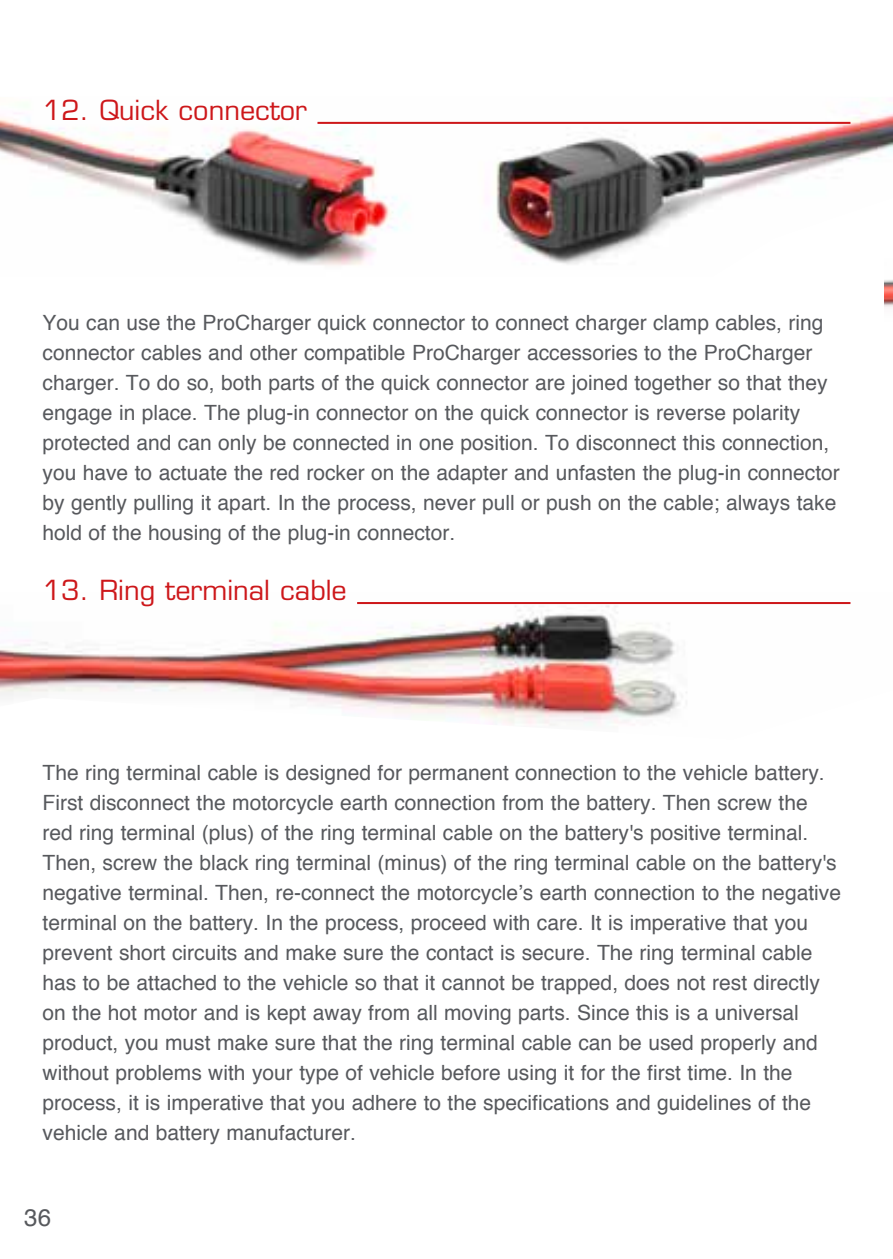
<style>
.page{position:relative;width:893px;height:1259px;background:#fff}
.page>*{position:absolute;margin:0;border:0;box-sizing:border-box;transform-origin:0 0}
.t1{font:27px "Eurostile";color:#cd171a}
.t2{font:24px "Helvetica";color:#57595d}
.t3{font:21px/30px "Helvetica";color:#57595d}
</style>
<div class="page">
<img style="left:884px;top:280px;width:9px;height:27px">
<img style="left:0;top:107px;width:893px;height:159px">
<img style="left:0;top:602px;width:851px;height:124px">
<hr style="left:317px;top:122px;width:533px;height:2px;background:#cd171a">
<hr style="left:357px;top:602px;width:493px;height:2px;background:#cd171a">
<p class="t1" style="left:43px;top:94px;width:266px">12. Quick connector</p>
<p class="t3" style="left:43px;top:308px;width:799px">You can use the ProCharger quick connector to connect charger clamp cables, ring connector cables and other compatible ProCharger accessories to the ProCharger charger. To do so, both parts of the quick connector are joined together so that they engage in place. The plug-in connector on the quick connector is reverse polarity protected and can only be connected in one position. To disconnect this connection, you have to actuate the red rocker on the adapter and unfasten the plug-in connector by gently pulling it apart. In the process, never pull or push on the cable; always take hold of the housing of the plug-in connector.</p>
<p class="t1" style="left:43px;top:574px;width:306px">13. Ring terminal cable</p>
<p class="t3" style="left:43px;top:758px;width:800px">The ring terminal cable is designed for permanent connection to the vehicle battery.<br>First disconnect the motorcycle earth connection from the battery. Then screw the red ring terminal (plus) of the ring terminal cable on the battery's positive terminal.<br>Then, screw the black ring terminal (minus) of the ring terminal cable on the battery's negative terminal. Then, re-connect the motorcycle’s earth connection to the negative terminal on the battery. In the process, proceed with care. It is imperative that you prevent short circuits and make sure the contact is secure. The ring terminal cable has to be attached to the vehicle so that it cannot be trapped, does not rest directly on the hot motor and is kept away from all moving parts. Since this is a universal product, you must make sure that the ring terminal cable can be used properly and without problems with your type of vehicle before using it for the first time. In the process, it is imperative that you adhere to the specifications and guidelines of the vehicle and battery manufacturer.</p>
<p class="t2" style="left:24px;top:1199px;width:28px">36</p>
</div>
